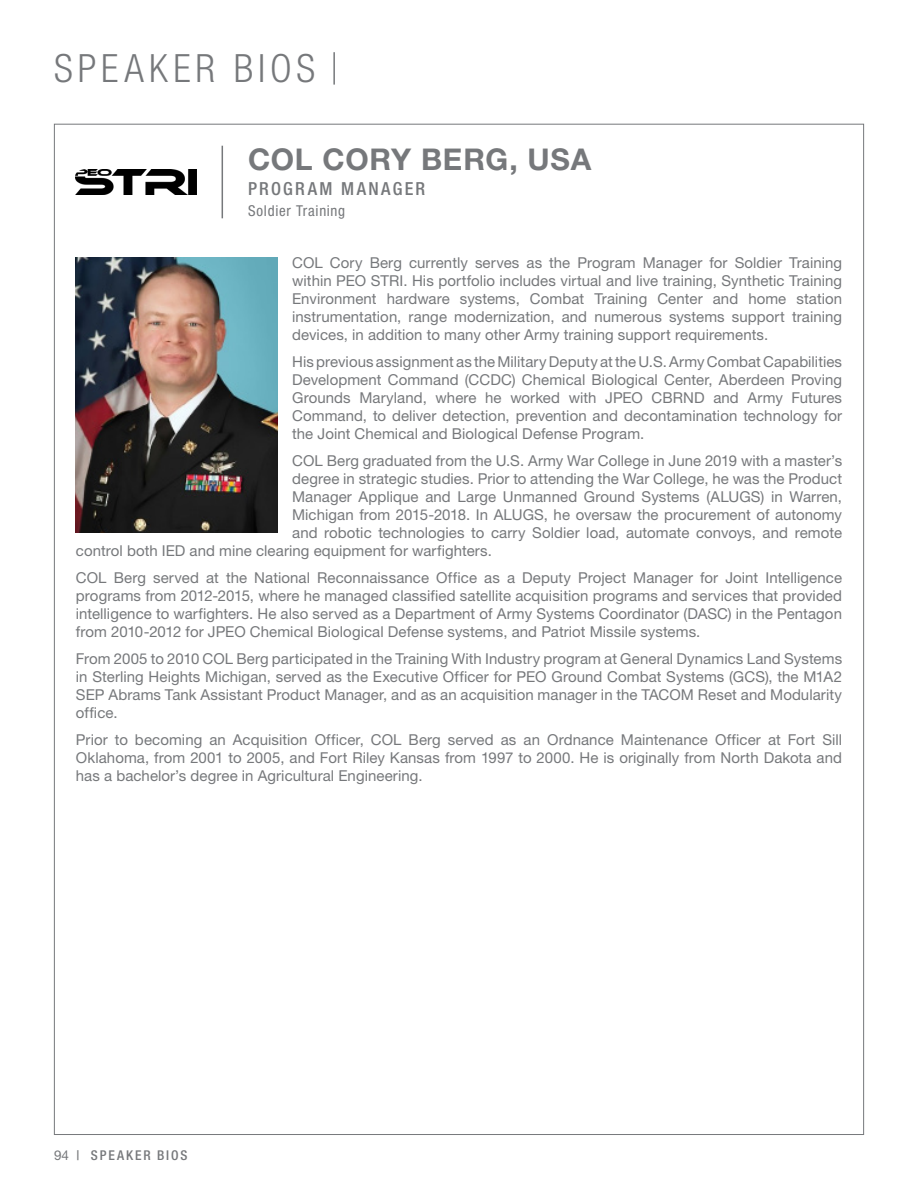
<style>
.page{position:relative;width:918px;height:1188px;background:#fff}
.page>*{position:absolute;margin:0;border:0;box-sizing:border-box;transform-origin:0 0}
.t1{font:300 condensed 39px "Helvetica Neue LT Std";letter-spacing:.125em;color:#76787b}
._08A_Bio_Name{font:700 30px "Helvetica Neue LT Std";letter-spacing:.025em;color:#76787b}
._08B_Bio_Title{font:500 condensed 18px "Helvetica Neue LT Std";letter-spacing:.13em;color:#76787b}
._08D_Bio_BodyText{font:15px/18px "Helvetica Neue LT Std";letter-spacing:.005em;color:#76787b;text-align:justify}
._08C_Bio_Company{font:condensed 15px "Helvetica Neue LT Std";letter-spacing:.045em;color:#76787b}
.t2{font:500 condensed 13.5px "Helvetica Neue LT Std";letter-spacing:.135em;color:#76787b}
.s1{font-weight:400;font-stretch:normal}
</style>
<div class="page">
<hr style="left:333px;top:52px;width:2px;height:33px;background:#76787b">
<img style="left:76px;top:170px;width:121px;height:24px">
<hr style="left:222px;top:146px;width:1px;height:72px;background:#76787b">
<img style="left:76px;top:257px;width:201px;height:276px">
<h1 class="t1" style="left:54px;top:46px;width:263px">SPEAKER BIOS</h1>
<p class="_08A_Bio_Name" style="left:248px;top:141px;width:345px">COL CORY BERG, USA</p>
<p class="_08B_Bio_Title" style="left:248px;top:177px;width:179px">PROGRAM MANAGER</p>
<p class="_08C_Bio_Company" style="left:248px;top:202px;width:99px">Soldier Training</p>
<p class="_08D_Bio_BodyText" style="left:292px;top:253px;width:551px">COL Cory Berg currently serves as the Program Manager for Soldier Training within PEO STRI. His portfolio includes virtual and live training, Synthetic Training Environment hardware systems, Combat Training Center and home station instrumentation, range modernization, and numerous systems support training devices, in addition to many other Army training support requirements.</p>
<p class="_08D_Bio_BodyText" style="left:292px;top:352px;width:552px">His previous assignment as the Military Deputy at the U.S. Army Combat Capabilities Development Command (CCDC) Chemical Biological Center, Aberdeen Proving Grounds Maryland, where he worked with JPEO CBRND and Army Futures Command, to deliver detection, prevention and decontamination technology for the Joint Chemical and Biological Defense Program.</p>
<p class="_08D_Bio_BodyText" style="left:292px;top:451px;width:552px">COL Berg graduated from the U.S. Army War College in June 2019 with a master’s</p>
<p class="_08D_Bio_BodyText" style="left:292px;top:469px;width:551px">degree in strategic studies. Prior to attending the War College, he was the Product</p>
<p class="_08D_Bio_BodyText" style="left:292px;top:487px;width:551px">Manager Applique and Large Unmanned Ground Systems (ALUGS) in Warren,</p>
<p class="_08D_Bio_BodyText" style="left:292px;top:505px;width:551px">Michigan from 2015-2018. In ALUGS, he oversaw the procurement of autonomy</p>
<p class="_08D_Bio_BodyText" style="left:292px;top:523px;width:551px">and robotic technologies to carry Soldier load, automate convoys, and remote</p>
<p class="_08D_Bio_BodyText" style="left:76px;top:541px;width:418px">control both IED and mine clearing equipment for warfighters.</p>
<p class="_08D_Bio_BodyText" style="left:76px;top:568px;width:768px">COL Berg served at the National Reconnaissance Office as a Deputy Project Manager for Joint Intelligence programs from 2012-2015, where he managed classified satellite acquisition programs and services that provided intelligence to warfighters. He also served as a Department of Army Systems Coordinator (DASC) in the Pentagon from 2010-2012 for JPEO Chemical Biological Defense systems, and Patriot Missile systems.</p>
<p class="_08D_Bio_BodyText" style="left:76px;top:649px;width:768px">From 2005 to 2010 COL Berg participated in the Training With Industry program at General Dynamics Land Systems in Sterling Heights Michigan, served as the Executive Officer for PEO Ground Combat Systems (GCS), the M1A2<br>SEP Abrams Tank Assistant Product Manager, and as an acquisition manager in the TACOM Reset and Modularity office.</p>
<p class="_08D_Bio_BodyText" style="left:76px;top:730px;width:768px">Prior to becoming an Acquisition Officer, COL Berg served as an Ordnance Maintenance Officer at Fort Sill Oklahoma, from 2001 to 2005, and Fort Riley Kansas from 1997 to 2000. He is originally from North Dakota and has a bachelor’s degree in Agricultural Engineering.</p>
<p class="t2" style="left:54px;top:1147px;width:135px"><span class="s1">94</span> | SPEAKER BIOS</p>
</div>
